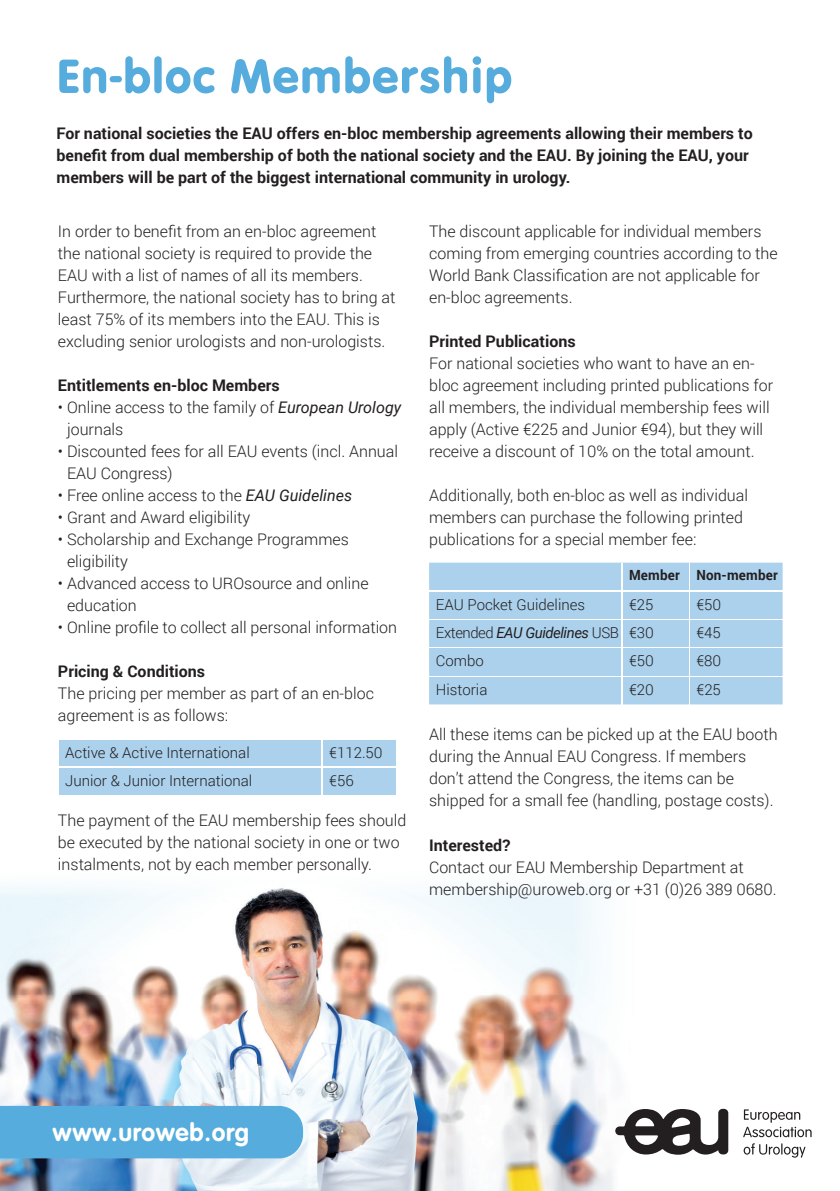
<style>
.page{position:relative;width:840px;height:1191px;background:#fff}
.page>*{position:absolute;margin:0;border:0;box-sizing:border-box;transform-origin:0 0}
.t1{font:50px "VAG Rundschrift D";letter-spacing:.025em;color:#56addd}
.t2{font:700 24.8px "VAG Rounded";letter-spacing:.025em;color:#fff}
.t3{font:300 16px/22px "Roboto";color:#231f20}
.t4{font:700 16px/22px "Roboto";color:#231f20}
.t5{font:300 15px "Roboto";color:#231f20}
.t6{font:300 15px "Roboto";letter-spacing:-.03em;color:#231f20}
.t7{font:700 14px "Roboto";letter-spacing:.015em;color:#231f20;scale:.96 1}
.s1{font-weight:400;font-style:italic}
</style>
<div class="page">
<img style="left:0;top:886px;width:613px;height:305px">
<svg style="left:743px;top:1109px;width:68px;height:28px"></svg>
<svg style="left:743px;top:1143px;width:62px;height:14px"></svg>
<svg style="left:615px;top:1108px;width:112px;height:47px"></svg>
<div style="left:0;top:1106px;width:303px;height:52px;background:#56addd"></div>
<div style="left:59px;top:740px;width:337px;height:55px;background:#abd1ec"></div>
<div style="left:429px;top:562px;width:353px;height:142px;background:#abd1ec"></div>
<hr style="left:429px;top:619px;width:192px;height:1px;background:#fff">
<hr style="left:622px;top:619px;width:67px;height:1px;background:#fff">
<hr style="left:689px;top:619px;width:93px;height:1px;background:#fff">
<hr style="left:429px;top:647px;width:192px;height:1px;background:#fff">
<hr style="left:622px;top:647px;width:67px;height:1px;background:#fff">
<hr style="left:689px;top:647px;width:93px;height:1px;background:#fff">
<hr style="left:429px;top:676px;width:192px;height:1px;background:#fff">
<hr style="left:622px;top:676px;width:67px;height:1px;background:#fff">
<hr style="left:689px;top:676px;width:93px;height:1px;background:#fff">
<svg style="left:689px;top:562px;width:1px;height:142px"></svg>
<hr style="left:429px;top:590px;width:193px;height:1px;background:#fff">
<hr style="left:622px;top:590px;width:67px;height:1px;background:#fff">
<hr style="left:689px;top:590px;width:93px;height:1px;background:#fff">
<svg style="left:621px;top:562px;width:1px;height:142px"></svg>
<h1 class="t1" style="left:57px;top:47px;width:456px">En-bloc Membership</h1>
<p class="t4" style="left:56px;top:121px;width:697px">For national societies the EAU offers en-bloc membership agreements allowing their members to benefit from dual membership of both the national society and the EAU. By joining the EAU, your members will be part of the biggest international community in urology.</p>
<p class="t3" style="left:58px;top:219px;width:339px">In order to benefit from an en-bloc agreement the national society is required to provide the EAU with a list of names of all its members.<br>Furthermore, the national society has to bring at least 75% of its members into the EAU. This is excluding senior urologists and non-urologists.</p>
<p class="t4" style="left:58px;top:373px;width:223px">Entitlements en-bloc Members</p>
<p class="t3" style="left:67px;top:395px;width:335px;text-indent:-9px">• Online access to the family of <span class="s1">European Urology </span>journals</p>
<p class="t3" style="left:67px;top:439px;width:332px;text-indent:-9px">• Discounted fees for all EAU events (incl. Annual<br>EAU Congress)</p>
<p class="t3" style="left:58px;top:483px;width:295px">• Free online access to the <span class="s1">EAU Guidelines</span></p>
<p class="t3" style="left:58px;top:505px;width:194px">• Grant and Award eligibility</p>
<p class="t3" style="left:67px;top:527px;width:283px;text-indent:-9px">• Scholarship and Exchange Programmes eligibility</p>
<p class="t3" style="left:67px;top:571px;width:303px;text-indent:-9px">• Advanced access to UROsource and online education</p>
<p class="t3" style="left:58px;top:615px;width:340px">• Online profile to collect all personal information</p>
<p class="t4" style="left:58px;top:659px;width:149px">Pricing &amp; Conditions</p>
<p class="t3" style="left:58px;top:681px;width:317px">The pricing per member as part of an en-bloc agreement is as follows:</p>
<p class="t5" style="left:65px;top:742px;width:186px">Active &amp; Active International</p>
<p class="t5" style="left:329px;top:742px;width:55px">€112.50</p>
<p class="t5" style="left:65px;top:770px;width:189px">Junior &amp; Junior International</p>
<p class="t5" style="left:329px;top:770px;width:26px">€56</p>
<p class="t3" style="left:58px;top:809px;width:350px">The payment of the EAU membership fees should be executed by the national society in one or two instalments, not by each member personally.</p>
<p class="t3" style="left:429px;top:219px;width:350px">The discount applicable for individual members coming from emerging countries according to the World Bank Classification are not applicable for en-bloc agreements.</p>
<p class="t4" style="left:429px;top:329px;width:148px">Printed Publications</p>
<p class="t3" style="left:429px;top:351px;width:345px">For national societies who want to have an en&shy;bloc agreement including printed publications for all members, the individual membership fees will apply (Active €225 and Junior €94), but they will receive a discount of 10% on the total amount.</p>
<p class="t3" style="left:429px;top:483px;width:320px">Additionally, both en-bloc as well as individual members can purchase the following printed publications for a special member fee:</p>
<p class="t7" style="left:628px;top:565px;width:156px">Member Non-member</p>
<p class="t5" style="left:435px;top:594px;width:151px">EAU Pocket Guidelines</p>
<p class="t5" style="left:628px;top:594px;width:26px">€25</p>
<p class="t5" style="left:696px;top:594px;width:26px">€50</p>
<p class="t6" style="left:435px;top:622px;width:219px">Extended <span class="s1">EAU Guidelines</span> USB €30</p>
<p class="t5" style="left:696px;top:622px;width:26px">€45</p>
<p class="t5" style="left:435px;top:650px;width:49px">Combo</p>
<p class="t5" style="left:628px;top:650px;width:26px">€50</p>
<p class="t5" style="left:696px;top:650px;width:26px">€80</p>
<p class="t5" style="left:435px;top:679px;width:53px">Historia</p>
<p class="t5" style="left:628px;top:679px;width:26px">€20</p>
<p class="t5" style="left:696px;top:679px;width:26px">€25</p>
<p class="t3" style="left:429px;top:723px;width:350px">All these items can be picked up at the EAU booth during the Annual EAU Congress. If members don’t attend the Congress, the items can be shipped for a small fee (handling, postage costs).</p>
<p class="t4" style="left:429px;top:833px;width:83px">Interested?</p>
<p class="t3" style="left:429px;top:855px;width:349px">Contact our EAU Membership Department at membership@uroweb.org or +31 (0)26 389 0680.</p>
<h2 class="t2" style="left:52px;top:1117px;width:198px">www.uroweb.org</h2>
</div>
